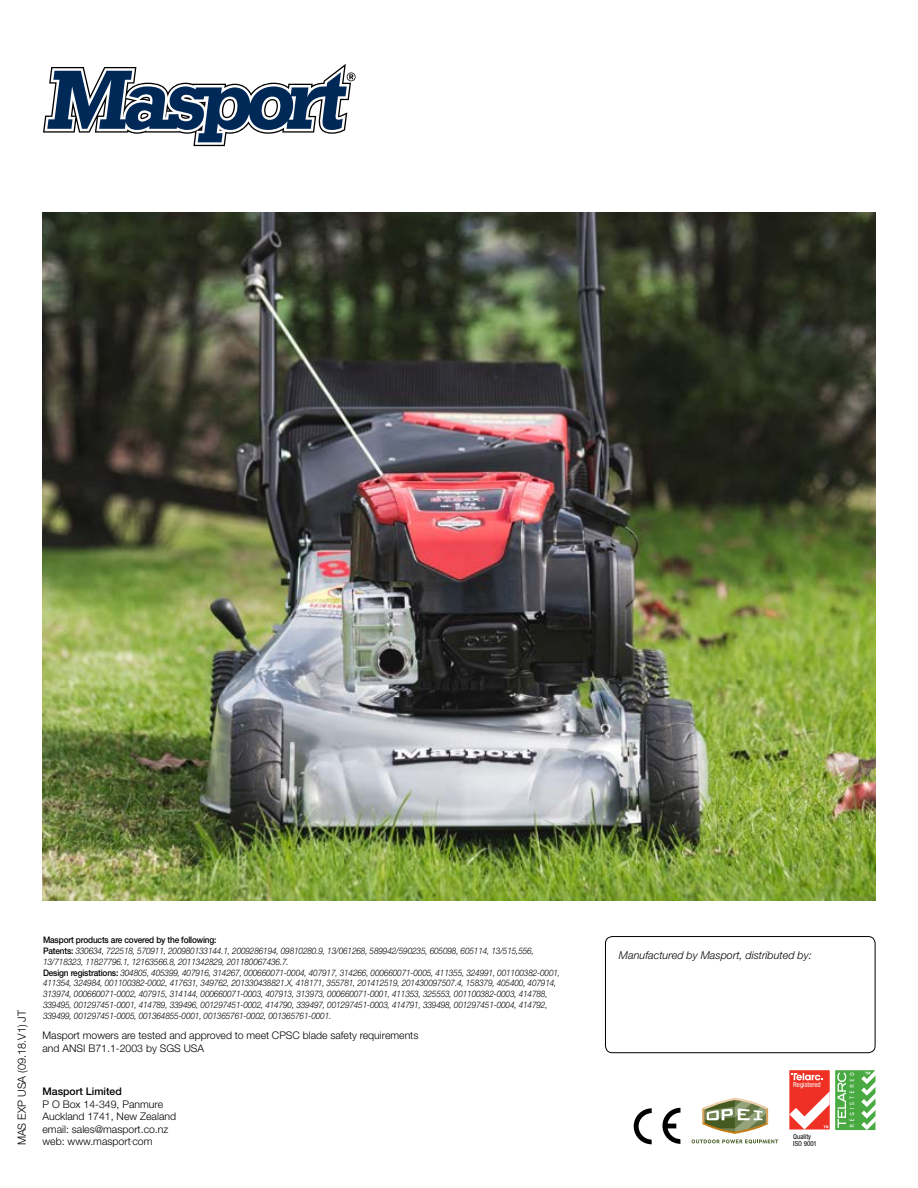
<style>
.page{position:relative;width:918px;height:1188px;background:#fff}
.page>*{position:absolute;margin:0;border:0;box-sizing:border-box;transform-origin:0 0}
.Body_Copy_white{font:300 11.25px "Helvetica Neue";color:#000}
.t1{font:italic 300 10.8px "Helvetica Neue";color:#000}
.t2{font:300 10.5px/12.6px "Helvetica Neue";color:#000}
.t3{font:500 10.5px "Helvetica Neue";color:#000}
.t4{font:italic 300 9px/10.8px "Helvetica Neue";letter-spacing:-.02em;color:#000;scale:.92 1}
.t5{font:500 9px "Helvetica Neue";letter-spacing:-.02em;color:#000;scale:.92 1}
.t6{font:condensed 7.05px "Helvetica Neue LT Std";color:#fff}
.t7{font:condensed 6.9px/6.9px "Helvetica Neue LT Std";color:#000}
.s1{font-weight:500;font-style:normal}
</style>
<div class="page">
<div style="left:605px;top:936px;width:270px;height:117px;border:1px solid #000;border-radius:7px"></div>
<img style="left:43px;top:213px;width:832px;height:687px">
<svg style="left:43px;top:64px;width:313px;height:82px"></svg>
<svg style="left:789px;top:1070px;width:86px;height:60px"></svg>
<svg style="left:692px;top:1098px;width:86px;height:46px"></svg>
<svg style="left:634px;top:1108px;width:18px;height:36px"></svg>
<svg style="left:662px;top:1108px;width:18px;height:36px"></svg>
<p class="Body_Copy_white" style="left:15px;top:1145px;width:137px;rotate:-90deg">MAS EXP USA (09.18.V1) JT</p>
<p class="t5" style="left:43px;top:935px;width:190px">Masport products are covered by the following:</p>
<p class="t4" style="left:43px;top:945px;width:535px"><span class="s1">Patents:</span> 330634, 722518, 570911, 200980133144.1, 2009286194, 09810280.9, 13/061268, 589942/590235, 605098, 605114, 13/515,556,<br>13/718323, 11827796.1, 12163566.8, 2011342829, 201180067436.7.</p>
<p class="t4" style="left:43px;top:967px;width:564px"><span class="s1">Design registrations:</span> 304805, 405399, 407916, 314267, 000660071-0004, 407917, 314266, 000660071-0005, 411355, 324991, 001100382-0001, 411354, 324984, 001100382-0002, 417631, 349762, 201330438821.X, 418171, 355781, 201412519, 201430097507.4, 158379, 405400, 407914, 313974, 000660071-0002, 407915, 314144, 000660071-0003, 407913, 313973, 000660071-0001, 411353, 325553, 001100382-0003, 414788, 339495, 001297451-0001, 414789, 339496, 001297451-0002, 414790, 339497, 001297451-0003, 414791, 339498, 001297451-0004, 414792, 339499, 001297451-0005, 001364855-0001, 001365761-0002, 001365761-0001.</p>
<p class="t2" style="left:43px;top:1029px;width:377px">Masport mowers are tested and approved to meet CPSC blade safety requirements and ANSI B71.1-2003 by SGS USA</p>
<p class="t3" style="left:43px;top:1085px;width:81px">Masport Limited</p>
<p class="t2" style="left:43px;top:1097px;width:122px">P O Box 14-349, Panmure</p>
<p class="t2" style="left:43px;top:1110px;width:135px">Auckland 1741, New Zealand</p>
<p class="t2" style="left:43px;top:1123px;width:127px">email: sales@masport.co.nz</p>
<p class="t2" style="left:43px;top:1135px;width:112px">web: www.masport<sup>.</sup>com</p>
<p class="t1" style="left:619px;top:948px;width:194px">Manufactured by Masport, distributed by:</p>
<p class="t6" style="left:793px;top:1080px;width:29px">Registered</p>
<p class="t7" style="left:793px;top:1133px;width:25px">Quality<br>ISO 9001</p>
</div>
